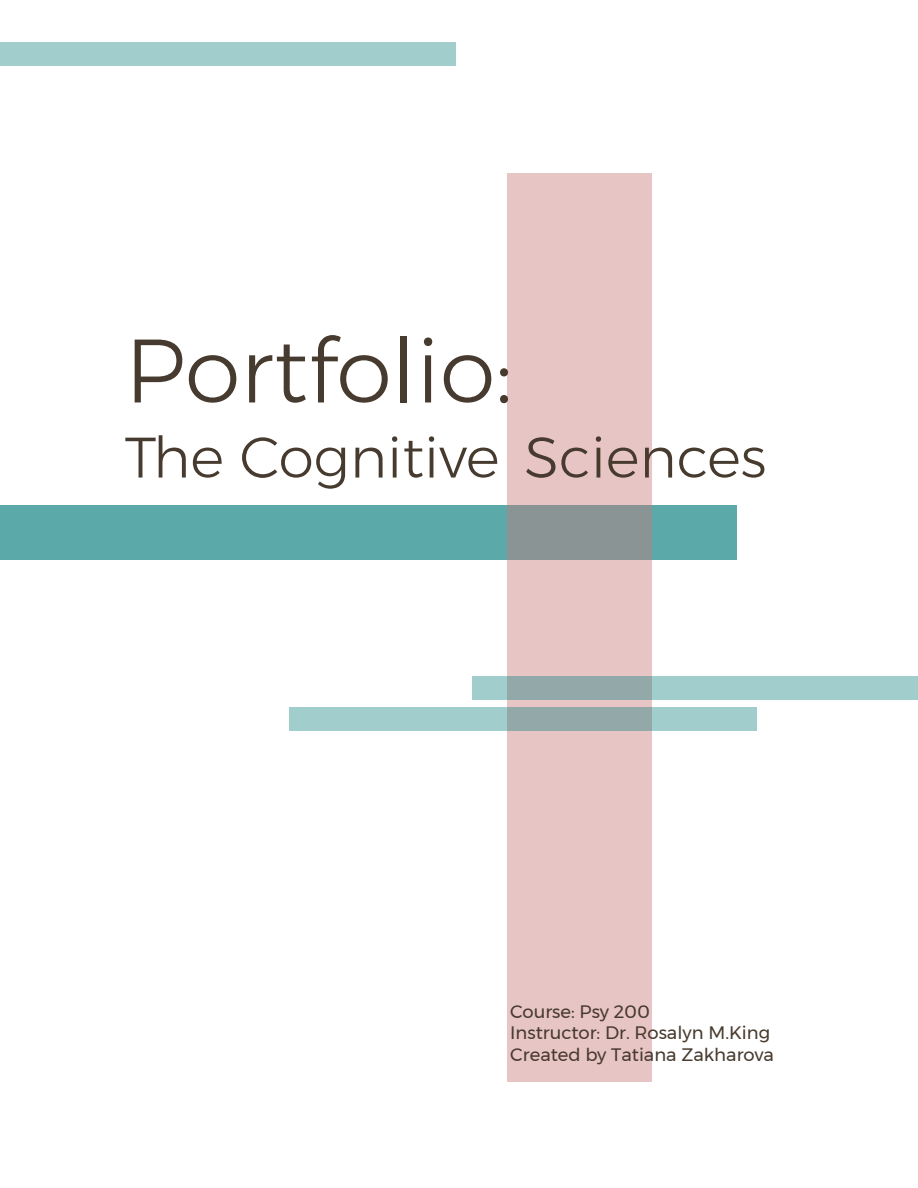
<style>
.page{position:relative;width:918px;height:1188px;background:#fff}
.page>*{position:absolute;margin:0;border:0;box-sizing:border-box;transform-origin:0 0}
.t1{font:300 90px "Montserrat";color:#473a2e}
.t2{font:300 57px "Montserrat";color:#473a2e}
.t3{font:18px/21.6px "Montserrat";color:#473a2e}
</style>
<div class="page">
<div style="left:0;top:505px;width:737px;height:54px;background:#5ca9a9"></div>
<div style="left:507px;top:173px;width:145px;height:909px;background:#e8c5c5"></div>
<svg style="left:472px;top:676px;width:446px;height:24px;background:#9cc1c1"></svg>
<svg style="left:289px;top:707px;width:468px;height:23px;background:#9cc1c1"></svg>
<div style="left:0;top:42px;width:456px;height:24px;background:#a1cdcd"></div>
<h1 class="t1" style="left:125px;top:303px;width:389px">Portfolio:</h1>
<h2 class="t2" style="left:125px;top:415px;width:643px">The Cognitive Sciences</h2>
<p class="t3" style="left:510px;top:1000px;width:265px">Course: Psy 200<br>Instructor: Dr. Rosalyn M.King<br>Created by Tatiana Zakharova</p>
</div>
